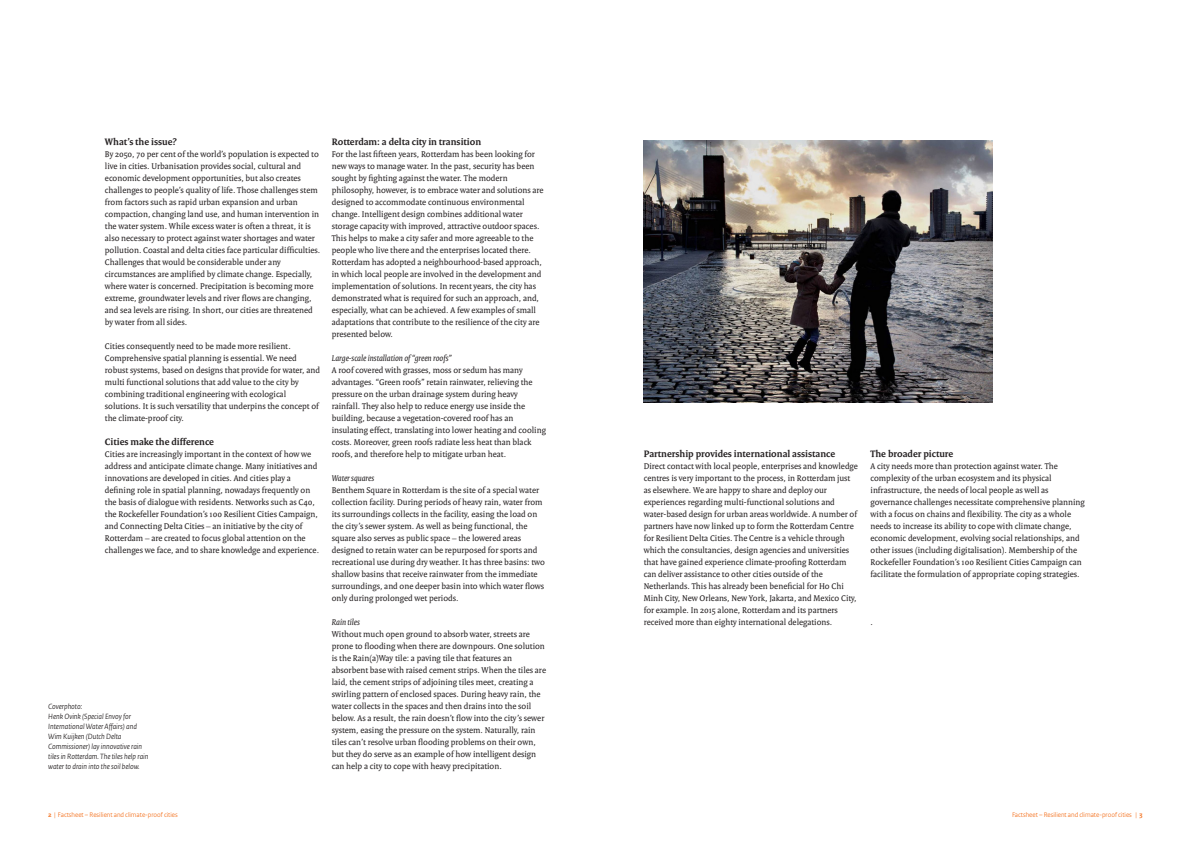
<style>
.page{position:relative;width:1191px;height:842px;background:#fff}
.page>*{position:absolute;margin:0;border:0;box-sizing:border-box;transform-origin:0 0}
._05_RO_Alineakop{font:700 10px "Rijksoverheid Serif";color:#231f20}
._10_RO_Broodtekst{font:9px/12px "Rijksoverheid Serif";color:#231f20}
._10_RO_Broodtekst-2{font:italic 9px "Rijksoverheid Serif";color:#231f20}
._13_RO_Fotobijschrif{font:italic 8px/10px "Rijksoverheid Sans";color:#231f20}
._18_RO_Voetregel_Rec{font:7px "Rijksoverheid Sans";color:#f47321}
.s1{font-weight:700}
</style>
<div class="page">
<img style="left:643px;top:141px;width:349px;height:262px">
<p class="_05_RO_Alineakop" style="left:105px;top:136px;width:73px">What’s the issue?</p>
<p class="_10_RO_Broodtekst" style="left:105px;top:148px;width:217px">By 2050, 70 per cent of the world’s population is expected to live in cities. Urbanisation provides social, cultural and economic development opportunities, but also creates challenges to people’s quality of life. Those challenges stem from factors such as rapid urban expansion and urban compaction, changing land use, and human intervention in the water system. While excess water is often a threat, it is also necessary to protect against water shortages and water pollution. Coastal and delta cities face particular difficulties.<br>Challenges that would be considerable under any circumstances are amplified by climate change. Especially, where water is concerned. Precipitation is becoming more extreme, groundwater levels and river flows are changing, and sea levels are rising. In short, our cities are threatened by water from all sides.</p>
<p class="_10_RO_Broodtekst" style="left:105px;top:340px;width:216px">Cities consequently need to be made more resilient.<br>Comprehensive spatial planning is essential. We need robust systems, based on designs that provide for water, and multi functional solutions that add value to the city by combining traditional engineering with ecological solutions. It is such versatility that underpins the concept of the climate-proof city.</p>
<p class="_05_RO_Alineakop" style="left:105px;top:436px;width:111px">Cities make the difference</p>
<p class="_10_RO_Broodtekst" style="left:105px;top:448px;width:216px">Cities are increasingly important in the context of how we address and anticipate climate change. Many initiatives and innovations are developed in cities. And cities play a defining role in spatial planning, nowadays frequently on the basis of dialogue with residents. Networks such as C40, the Rockefeller Foundation’s 100 Resilient Cities Campaign, and Connecting Delta Cities – an initiative by the city of Rotterdam – are created to focus global attention on the challenges we face, and to share knowledge and experience.</p>
<p class="_13_RO_Fotobijschrif" style="left:48px;top:702px;width:35px">Coverphoto:</p>
<p class="_13_RO_Fotobijschrif" style="left:48px;top:712px;width:102px">Henk Ovink (Special Envoy for<br>International Water Affairs) and<br>Wim Kuijken (Dutch Delta<br>Commissioner) lay innovative rain tiles in Rotterdam. The tiles help rain water to drain into the soil below.</p>
<p class="_05_RO_Alineakop" style="left:332px;top:136px;width:151px">Rotterdam: a delta city in transition</p>
<p class="_10_RO_Broodtekst" style="left:332px;top:148px;width:213px">For the last fifteen years, Rotterdam has been looking for new ways to manage water. In the past, security has been sought by fighting against the water. The modern philosophy, however, is to embrace water and solutions are designed to accommodate continuous environmental change. Intelligent design combines additional water storage capacity with improved, attractive outdoor spaces.<br>This helps to make a city safer and more agreeable to the people who live there and the enterprises located there.<br>Rotterdam has adopted a neighbourhood-based approach, in which local people are involved in the development and implementation of solutions. In recent years, the city has demonstrated what is required for such an approach, and, especially, what can be achieved. A few examples of small adaptations that contribute to the resilience of the city are presented below.</p>
<p class="_10_RO_Broodtekst-2" style="left:332px;top:353px;width:122px">Large-scale installation of “green roofs”</p>
<p class="_10_RO_Broodtekst" style="left:332px;top:364px;width:216px">A roof covered with grasses, moss or sedum has many advantages. “Green roofs” retain rainwater, relieving the pressure on the urban drainage system during heavy rainfall. They also help to reduce energy use inside the building, because a vegetation-covered roof has an insulating effect, translating into lower heating and cooling costs. Moreover, green roofs radiate less heat than black roofs, and therefore help to mitigate urban heat.</p>
<p class="_10_RO_Broodtekst-2" style="left:332px;top:473px;width:44px">Water squares</p>
<p class="_10_RO_Broodtekst" style="left:332px;top:484px;width:215px">Benthem Square in Rotterdam is the site of a special water collection facility. During periods of heavy rain, water from its surroundings collects in the facility, easing the load on the city’s sewer system. As well as being functional, the square also serves as public space – the lowered areas designed to retain water can be repurposed for sports and recreational use during dry weather. It has three basins: two shallow basins that receive rainwater from the immediate surroundings, and one deeper basin into which water flows only during prolonged wet periods.</p>
<p class="_10_RO_Broodtekst-2" style="left:332px;top:617px;width:30px">Rain tiles</p>
<p class="_10_RO_Broodtekst" style="left:332px;top:628px;width:216px">Without much open ground to absorb water, streets are prone to flooding when there are downpours. One solution is the Rain(a)Way tile: a paving tile that features an absorbent base with raised cement strips. When the tiles are laid, the cement strips of adjoining tiles meet, creating a swirling pattern of enclosed spaces. During heavy rain, the water collects in the spaces and then drains into the soil below. As a result, the rain doesn’t flow into the city’s sewer system, easing the pressure on the system. Naturally, rain tiles can’t resolve urban flooding problems on their own, but they do serve as an example of how intelligent design can help a city to cope with heavy precipitation.</p>
<p class="_18_RO_Voetregel_Rec" style="left:48px;top:811px;width:131px"><span class="s1">2</span> | Factsheet – Resilient and climate-proof cities</p>
<p class="_05_RO_Alineakop" style="left:643px;top:448px;width:193px">Partnership provides international assistance</p>
<p class="_10_RO_Broodtekst" style="left:643px;top:460px;width:216px">Direct contact with local people, enterprises and knowledge centres is very important to the process, in Rotterdam just as elsewhere. We are happy to share and deploy our experiences regarding multi-functional solutions and water-based design for urban areas worldwide. A number of partners have now linked up to form the Rotterdam Centre for Resilient Delta Cities. The Centre is a vehicle through which the consultancies, design agencies and universities that have gained experience climate-proofing Rotterdam can deliver assistance to other cities outside of the Netherlands. This has already been beneficial for Ho Chi Minh City, New Orleans, New York, Jakarta, and Mexico City, for example. In 2015 alone, Rotterdam and its partners received more than eighty international delegations.</p>
<p class="_05_RO_Alineakop" style="left:870px;top:448px;width:84px">The broader picture</p>
<p class="_10_RO_Broodtekst" style="left:870px;top:460px;width:216px">A city needs more than protection against water. The complexity of the urban ecosystem and its physical infrastructure, the needs of local people as well as governance challenges necessitate comprehensive planning with a focus on chains and flexibility. The city as a whole needs to increase its ability to cope with climate change, economic development, evolving social relationships, and other issues (including digitalisation). Membership of the Rockefeller Foundation’s 100 Resilient Cities Campaign can facilitate the formulation of appropriate coping strategies.</p>
<p class="_10_RO_Broodtekst" style="left:870px;top:616px;width:4px">.</p>
<p class="_18_RO_Voetregel_Rec" style="left:1012px;top:811px;width:132px">Factsheet – Resilient and climate-proof cities | <span class="s1">3</span></p>
</div>
